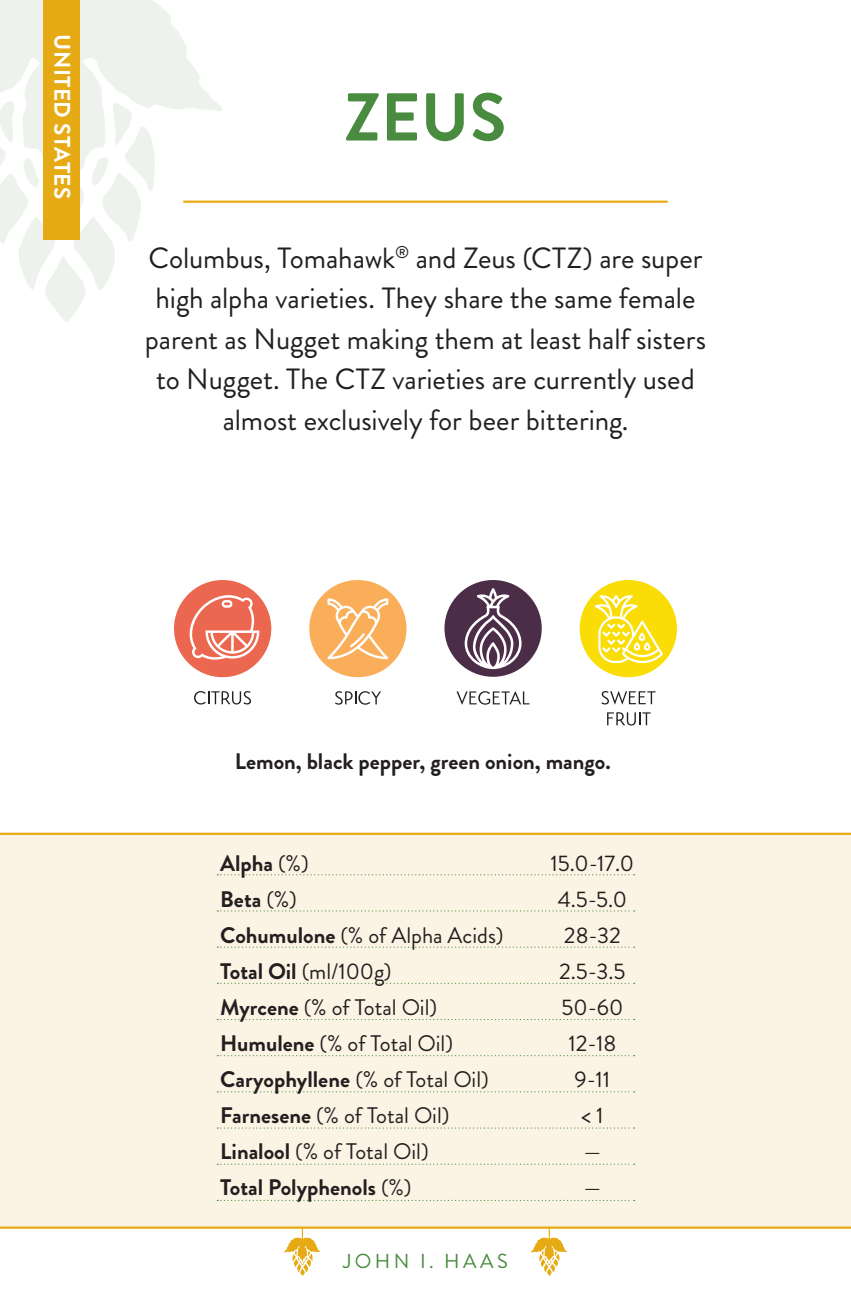
<style>
.page{position:relative;width:851px;height:1296px;background:#fff}
.page>*{position:absolute;margin:0;border:0;box-sizing:border-box;transform-origin:0 0}
.t1{font:700 67.5px "Brandon Grotesque";color:#498b3f}
.t2{font:29.25px/40.5px "Brandon Grotesque";letter-spacing:-.005em;color:#231f20;text-align:center}
.t3{font:22.5px "Brandon Grotesque";color:#231f20}
.t4{font:700 22.5px "Brandon Grotesque";color:#231f20}
.t5{font:700 22.5px "Brandon Grotesque";letter-spacing:.02em;color:#fff}
.t6{font:20.25px "Brandon Grotesque";letter-spacing:.17em;color:#498b3f}
.s1{font-weight:400}
.s2{font-weight:700}
</style>
<div class="page">
<div style="left:0;top:833px;width:850px;height:394px;background:#fbf4e4"></div>
<svg style="left:531px;top:1229px;width:36px;height:47px"></svg>
<svg style="left:284px;top:1229px;width:36px;height:47px"></svg>
<hr style="left:0;top:833px;width:850px;height:2px;background:#e6aa14">
<hr style="left:0;top:1227px;width:850px;height:2px;background:#e6aa14">
<svg style="left:217px;top:874px;width:417px;height:1px"></svg>
<svg style="left:217px;top:910px;width:417px;height:2px"></svg>
<svg style="left:217px;top:947px;width:417px;height:1px"></svg>
<svg style="left:217px;top:983px;width:417px;height:1px"></svg>
<svg style="left:217px;top:1019px;width:417px;height:1px"></svg>
<svg style="left:217px;top:1055px;width:417px;height:1px"></svg>
<svg style="left:217px;top:1091px;width:417px;height:1px"></svg>
<svg style="left:217px;top:1127px;width:417px;height:2px"></svg>
<svg style="left:217px;top:1164px;width:417px;height:1px"></svg>
<svg style="left:217px;top:1200px;width:417px;height:1px"></svg>
<svg style="left:0;top:0;width:222px;height:111px;fill:#edf3ec"></svg>
<svg style="left:0;top:101px;width:155px;height:222px"></svg>
<div style="left:44px;top:0;width:36px;height:240px;background:#e6aa14"></div>
<svg style="left:601px;top:691px;width:54px;height:14px"></svg>
<svg style="left:607px;top:712px;width:43px;height:14px"></svg>
<div style="left:579px;top:580px;width:98px;height:97px;background:#fadd06;border-radius:50%"></div>
<svg style="left:594px;top:594px;width:69px;height:69px"></svg>
<svg style="left:335px;top:691px;width:46px;height:14px"></svg>
<div style="left:309px;top:580px;width:97px;height:97px;background:#faae59;border-radius:50%"></div>
<svg style="left:327px;top:598px;width:61px;height:61px"></svg>
<svg style="left:456px;top:691px;width:73px;height:14px"></svg>
<div style="left:444px;top:580px;width:97px;height:97px;background:#4c2d47;border-radius:50%"></div>
<svg style="left:464px;top:588px;width:57px;height:81px"></svg>
<hr style="left:183px;top:201px;width:484px;height:2px;background:#e6aa14">
<svg style="left:194px;top:691px;width:57px;height:14px"></svg>
<div style="left:174px;top:580px;width:97px;height:97px;background:#ec6750;border-radius:50%"></div>
<svg style="left:186px;top:592px;width:73px;height:68px"></svg>
<p class="t5" style="left:78px;top:34px;width:166px;rotate:90deg">UNITED STATES</p>
<h1 class="t1" style="left:344px;top:70px;width:163px">ZEUS</h1>
<p class="t2" style="left:145px;top:238px;width:562px">Columbus, Tomahawk<sup>®</sup> and Zeus (CTZ) are super high alpha varieties. They share the same female parent as Nugget making them at least half sisters to Nugget. The CTZ varieties are currently used almost exclusively for beer bittering.</p>
<p class="t4" style="left:235px;top:746px;width:377px">Lemon, black pepper, green onion, mango.</p>
<p class="t4" style="left:220px;top:847px;width:90px">Alpha <span class="s1">(%)</span></p>
<p class="t3" style="left:550px;top:847px;width:85px">15.0-17.0</p>
<p class="t4" style="left:220px;top:883px;width:78px">Beta <span class="s1">(%)</span></p>
<p class="t3" style="left:557px;top:883px;width:71px">4.5-5.0</p>
<p class="t3" style="left:220px;top:919px;width:285px"><span class="s2">Cohumulone</span> (% of Alpha Acids)</p>
<p class="t3" style="left:564px;top:919px;width:58px">28-32</p>
<p class="t3" style="left:220px;top:955px;width:173px"><span class="s2">Total Oil</span> (ml/100g)</p>
<p class="t3" style="left:559px;top:955px;width:68px">2.5-3.5</p>
<p class="t3" style="left:220px;top:991px;width:218px"><span class="s2">Myrcene</span> (% of Total Oil)</p>
<p class="t3" style="left:561px;top:991px;width:63px">50-60</p>
<p class="t3" style="left:220px;top:1027px;width:234px"><span class="s2">Humulene</span> (% of Total Oil)</p>
<p class="t3" style="left:568px;top:1027px;width:49px">12-18</p>
<p class="t4" style="left:220px;top:1063px;width:270px">Caryophyllene <span class="s1">(% of Total Oil)</span></p>
<p class="t3" style="left:574px;top:1063px;width:37px">9-11</p>
<p class="t3" style="left:220px;top:1099px;width:231px"><span class="s2">Farnesene</span> (% of Total Oil)</p>
<p class="t3" style="left:581px;top:1099px;width:24px">&lt; 1</p>
<p class="t3" style="left:220px;top:1135px;width:210px"><span class="s2">Linalool</span> (% of Total Oil)</p>
<p class="t3" style="left:583px;top:1135px;width:19px">—</p>
<p class="t4" style="left:220px;top:1171px;width:193px">Total Polyphenols <span class="s1">(%)</span></p>
<p class="t3" style="left:583px;top:1171px;width:19px">—</p>
<p class="t6" style="left:343px;top:1247px;width:166px">JOHN I. HAAS</p>
</div>
